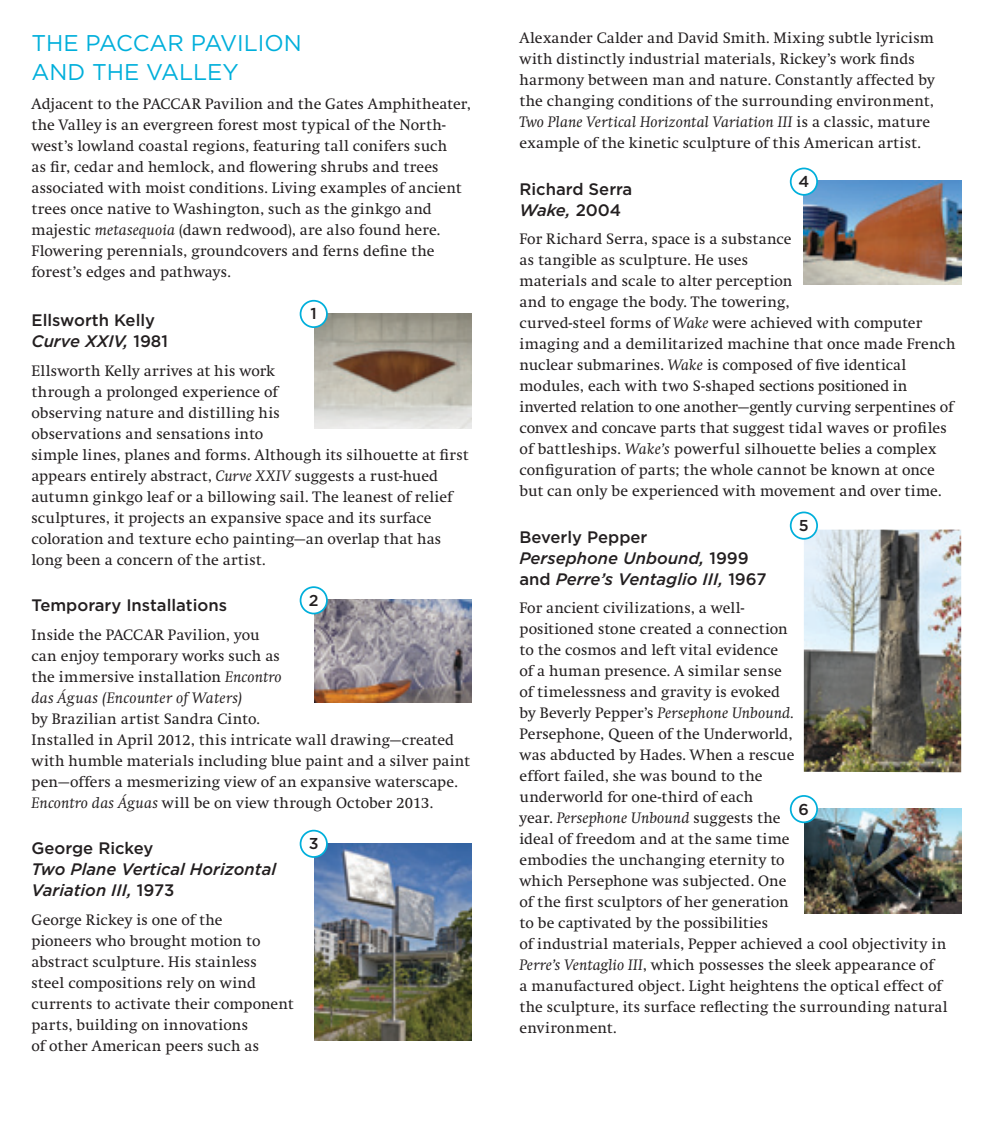
<style>
.page{position:relative;width:993px;height:1134px;background:#fff}
.page>*{position:absolute;margin:0;border:0;box-sizing:border-box;transform-origin:0 0}
.t1{font:22.75px "Gotham";color:#00afdb}
.t2{font:italic 500 16.62px/21px "Gotham";color:#231f20}
.t3{font:500 16.62px/21px "Gotham";color:#231f20}
.t4{font:15.75px/21px "Swift EF";letter-spacing:.005em;color:#231f20}
.t5{font:500 15.75px "Gotham";color:#231f20}
.s1{font-style:italic}
.s2{font-style:normal}
</style>
<div class="page">
<img style="left:314px;top:314px;width:157px;height:115px">
<div style="left:300px;top:301px;width:27px;height:26px;background:#fff;border-radius:50%"></div>
<div style="left:299px;top:300px;width:29px;height:28px;border:2px solid #00afdb;border-radius:50%"></div>
<img style="left:314px;top:843px;width:157px;height:198px">
<div style="left:300px;top:831px;width:27px;height:26px;background:#fff;border-radius:50%"></div>
<div style="left:299px;top:830px;width:29px;height:28px;border:2px solid #00afdb;border-radius:50%"></div>
<img style="left:314px;top:600px;width:157px;height:102px">
<div style="left:300px;top:587px;width:27px;height:27px;background:#fff;border-radius:50%"></div>
<div style="left:299px;top:586px;width:29px;height:28px;border:2px solid #00afdb;border-radius:50%"></div>
<img style="left:804px;top:809px;width:157px;height:105px">
<div style="left:790px;top:796px;width:26px;height:26px;background:#fff;border-radius:50%"></div>
<div style="left:789px;top:795px;width:28px;height:28px;border:2px solid #00afdb;border-radius:50%"></div>
<img style="left:803px;top:530px;width:157px;height:242px">
<div style="left:790px;top:512px;width:26px;height:27px;background:#fff;border-radius:50%"></div>
<div style="left:789px;top:512px;width:28px;height:28px;border:2px solid #00afdb;border-radius:50%"></div>
<img style="left:803px;top:181px;width:158px;height:104px">
<div style="left:790px;top:168px;width:26px;height:27px;background:#fff;border-radius:50%"></div>
<div style="left:789px;top:168px;width:28px;height:28px;border:2px solid #00afdb;border-radius:50%"></div>
<h1 class="t1" style="left:32px;top:30px;width:71px">The PACCAR</h1>
<h1 class="t1" style="left:191px;top:30px;width:59px">PAVILIO</h1>
<h1 class="t1" style="left:284px;top:30px;width:19px">N</h1>
<h1 class="t1" style="left:32px;top:60px;width:77px">AND THE</h1>
<h1 class="t1" style="left:146px;top:60px;width:32px">VALLEY</h1>
<p class="t4" style="left:31px;top:94px;width:441px">Adjacent to the PACCAR Pavilion and the Gates Amphitheater, the Valley is an evergreen forest most typical of the North&shy;west’s lowland coastal regions, featuring tall conifers such<br>as fir, cedar and hemlock, and flowering shrubs and trees associated with moist conditions. Living examples of ancient trees once native to Washington, such as the ginkgo and majestic <span class="s1">metasequoia</span> (dawn redwood), are also found here.<br>Flowering perennials, groundcovers and ferns define the forest’s edges and pathways.</p>
<p class="t3" style="left:32px;top:309px;width:138px">Ellsworth Kelly<br><span class="s1">Curve XXIV,</span> 1981</p>
<p class="t4" style="left:32px;top:361px;width:438px">Ellsworth Kelly arrives at his work<br>through a prolonged experience of<br>observing nature and distilling his<br>observations and sensations into<br>simple lines, planes and forms. Although its silhouette at first appears entirely abstract, <span class="s1">Curve XXIV</span> suggests a rust-hued autumn ginkgo leaf or a billowing sail. The leanest of relief sculptures, it projects an expansive space and its surface coloration and texture echo painting—an overlap that has long been a concern of the artist.</p>
<p class="t3" style="left:32px;top:595px;width:197px">Temporary Installations</p>
<p class="t4" style="left:32px;top:625px;width:251px">Inside the PACCAR Pavilion, you can enjoy temporary works such as the immersive installation <span class="s1">Encontro das Águas (Encounter of Waters)</span></p>
<p class="t4" style="left:32px;top:709px;width:440px">by Brazilian artist Sandra Cinto.<br>Installed in April 2012, this intricate wall drawing—created with humble materials including blue paint and a silver paint pen—offers a mesmerizing view of an expansive waterscape.<br><span class="s1">Encontro das Águas</span> will be on view through October 2013.</p>
<p class="t3" style="left:32px;top:838px;width:123px">George Rickey</p>
<p class="t2" style="left:32px;top:859px;width:246px">Two Plane Vertical Horizontal<br>Variation III, <span class="s2">1973</span></p>
<p class="t4" style="left:32px;top:910px;width:264px">George Rickey is one of the<br>pioneers who brought motion to abstract sculpture. His stainless<br>steel compositions rely on wind currents to activate their component parts, building on innovations<br>of other American peers such as</p>
<p class="t5" style="left:310px;top:305px;width:8px">1</p>
<p class="t5" style="left:309px;top:591px;width:11px">2</p>
<p class="t5" style="left:308px;top:835px;width:11px">3</p>
<p class="t4" style="left:519px;top:28px;width:417px">Alexander Calder and David Smith. Mixing subtle lyricism with distinctly industrial materials, Rickey’s work finds harmony between man and nature. Constantly affected by the changing conditions of the surrounding environment, <span class="s1">Two Plane Vertical Horizontal Variation III</span> is a classic, mature example of the kinetic sculpture of this American artist.</p>
<p class="t3" style="left:519px;top:178px;width:114px">Richard Serra<br><span class="s1">Wake,</span> 2004</p>
<p class="t4" style="left:519px;top:229px;width:437px">For Richard Serra, space is a substance<br>as tangible as sculpture. He uses<br>materials and scale to alter perception<br>and to engage the body. The towering,<br>curved-steel forms of <span class="s1">Wake</span> were achieved with computer imaging and a demilitarized machine that once made French nuclear submarines. <span class="s1">Wake</span> is composed of five identical modules, each with two S-shaped sections positioned in inverted relation to one another—gently curving serpentines of convex and concave parts that suggest tidal waves or profiles of battleships. <span class="s1">Wake’s</span> powerful silhouette belies a complex configuration of parts; the whole cannot be known at once but can only be experienced with movement and over time.</p>
<p class="t2" style="left:519px;top:526px;width:248px"><span class="s2">Beverly Pepper<br></span>Persephone Unbound, <span class="s2">1999 and</span> Perre’s Ventaglio III, <span class="s2">1967</span></p>
<p class="t4" style="left:519px;top:598px;width:429px">For ancient civilizations, a well-<br>positioned stone created a connection<br>to the cosmos and left vital evidence<br>of a human presence. A similar sense<br>of timelessness and gravity is evoked<br>by Beverly Pepper’s <span class="s1">Persephone Unbound.<br></span>Persephone, Queen of the Underworld,<br>was abducted by Hades. When a rescue<br>effort failed, she was bound to the<br>underworld for one-third of each<br>year. <span class="s1">Persephone Unbound</span> suggests the<br>ideal of freedom and at the same time<br>embodies the unchanging eternity to<br>which Persephone was subjected. One<br>of the first sculptors of her generation<br>to be captivated by the possibilities<br>of industrial materials, Pepper achieved a cool objectivity in <span class="s1">Perre’s Ventaglio III</span>, which possesses the sleek appearance of<br>a manufactured object. Light heightens the optical effect of the sculpture, its surface reflecting the surrounding natural environment.</p>
<p class="t5" style="left:798px;top:173px;width:12px">4</p>
<p class="t5" style="left:798px;top:517px;width:11px">5</p>
<p class="t5" style="left:798px;top:800px;width:12px">6</p>
</div>
